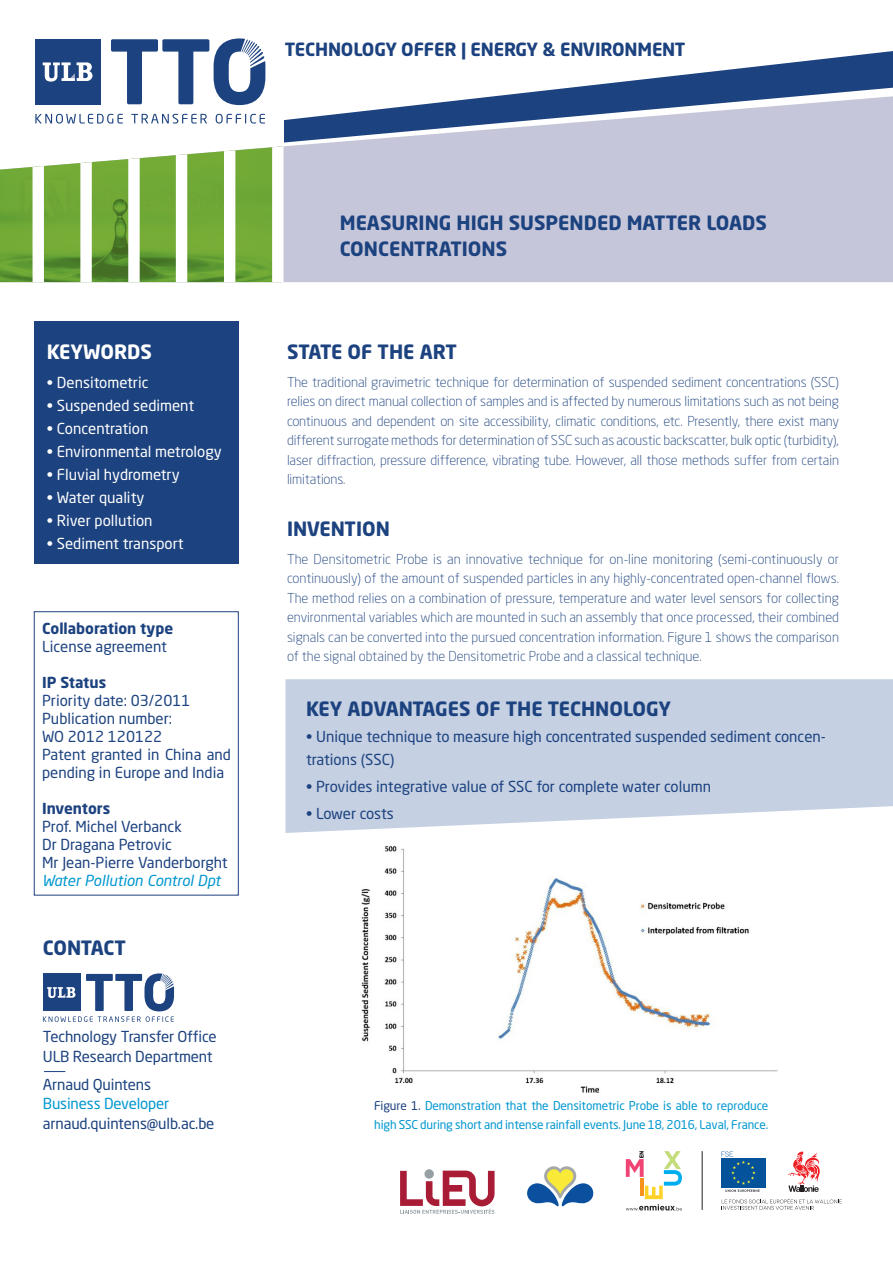
<style>
.page{position:relative;width:893px;height:1263px;background:#fff}
.page>*{position:absolute;margin:0;border:0;box-sizing:border-box;transform-origin:0 0}
.t1{font:700 19.5px/25.5px "Neo Sans Std";color:#1c427f}
.t2{font:700 19.5px "Neo Sans Std";color:#fff}
.t3{font:700 19.5px "Neo Sans Std";letter-spacing:-.02em;color:#1c427f}
.t4{font:700 18px "Neo Sans Std";letter-spacing:-.01em;color:#1c427f}
.t5{font:15px/23.1px "Neo Sans Std";color:#1c427f}
.t6{font:15px "Neo Sans Std";color:#fff}
.t7{font:700 15px "Neo Sans Std";color:#1c427f}
.t8{font:italic 15px "Neo Sans W1 G";color:#0097cf}
.t9{font:15px "Neo Sans Std";letter-spacing:-.01em;color:#0097cf}
.t10{font:300 13.5px/19.5px "Neo Sans W1 G";letter-spacing:-.01em;color:#1c427f;text-align:justify}
.t11{font:12px/19.5px "Neo Sans Std";letter-spacing:-.01em;color:#0097cf}
.s1{color:#1c427f}
</style>
<div class="page">
<img style="left:361px;top:846px;width:417px;height:247px">
<svg style="left:35px;top:51px;width:858px;height:45px"></svg>
<svg style="left:35px;top:96px;width:858px;height:186px;background:#bfc2d7"></svg>
<svg style="left:0;top:146px;width:284px;height:136px"></svg>
<svg style="left:35px;top:114px;width:88px;height:10px"></svg>
<svg style="left:131px;top:114px;width:76px;height:10px"></svg>
<svg style="left:216px;top:114px;width:49px;height:10px"></svg>
<div style="left:36px;top:39px;width:65px;height:65px;background:#1c427f"></div>
<svg style="left:43px;top:62px;width:49px;height:20px"></svg>
<svg style="left:111px;top:38px;width:154px;height:67px"></svg>
<svg style="left:285px;top:679px;width:608px;height:154px;background:#cad4e4"></svg>
<svg style="left:43px;top:973px;width:131px;height:49px"></svg>
<svg style="left:44px;top:1071px;width:21px;height:1px"></svg>
<div style="left:34px;top:321px;width:205px;height:242px;background:#1c427f"></div>
<div style="left:34px;top:611px;width:205px;height:284px;border:1px solid #1c427f"></div>
<div style="left:721px;top:1158px;width:45px;height:29px;background:#04539a"></div>
<hr style="left:702px;top:1151px;width:1px;height:59px;background:#231f20">
<svg style="left:626px;top:1151px;width:56px;height:59px"></svg>
<svg style="left:721px;top:1151px;width:39px;height:41px"></svg>
<svg style="left:722px;top:1198px;width:120px;height:12px"></svg>
<svg style="left:788px;top:1151px;width:32px;height:41px"></svg>
<svg style="left:400px;top:1170px;width:95px;height:44px"></svg>
<div style="left:424px;top:1169px;width:10px;height:10px;background:#96a0a4;border-radius:50%"></div>
<svg style="left:527px;top:1166px;width:66px;height:40px"></svg>
<p class="t4" style="left:285px;top:38px;width:402px">TECHNOLOGY OFFER | ENERGY &amp; ENVIRONMENT</p>
<p class="t2" style="left:47px;top:339px;width:107px">KEYWORDS</p>
<p class="t6" style="left:47px;top:373px;width:103px">• Densitometric</p>
<p class="t6" style="left:47px;top:396px;width:149px">• Suspended sediment</p>
<p class="t6" style="left:47px;top:419px;width:103px">• Concentration</p>
<p class="t6" style="left:47px;top:442px;width:176px">• Environmental metrology</p>
<p class="t6" style="left:47px;top:465px;width:134px">• Fluvial hydrometry</p>
<p class="t6" style="left:47px;top:488px;width:99px">• Water quality</p>
<p class="t6" style="left:47px;top:511px;width:107px">• River pollution</p>
<p class="t6" style="left:47px;top:534px;width:138px">• Sediment transport</p>
<p class="t7" style="left:42px;top:618px;width:133px">Collaboration type</p>
<p class="t5" style="left:42px;top:634px;width:126px">License agreement</p>
<p class="t7" style="left:42px;top:672px;width:66px">IP Status</p>
<p class="t5" style="left:42px;top:688px;width:150px">Priority date: 03/2011</p>
<p class="t5" style="left:42px;top:706px;width:132px">Publication number:</p>
<p class="t5" style="left:42px;top:724px;width:122px">WO 2012 120122</p>
<p class="t5" style="left:42px;top:745px;width:191px;line-height:18px">Patent granted in China and pending in Europe and India</p>
<p class="t7" style="left:42px;top:798px;width:70px">Inventors</p>
<p class="t5" style="left:42px;top:814px;width:141px">Prof. Michel Verbanck</p>
<p class="t5" style="left:42px;top:832px;width:131px">Dr Dragana Petrovic</p>
<p class="t5" style="left:42px;top:850px;width:187px">Mr Jean-Pierre Vanderborght</p>
<p class="t8" style="left:42px;top:871px;width:180px">Water Pollution Control Dpt</p>
<p class="t3" style="left:43px;top:935px;width:84px">CONTACT</p>
<p class="t5" style="left:43px;top:1025px;width:175px">Technology Transfer Office</p>
<p class="t5" style="left:43px;top:1044px;width:171px">ULB Research Department</p>
<p class="t5" style="left:43px;top:1072px;width:110px">Arnaud Quintens</p>
<p class="t9" style="left:43px;top:1095px;width:128px">Business Developer</p>
<p class="t5" style="left:43px;top:1111px;width:173px">arnaud.quintens@ulb.ac.be</p>
<p class="t1" style="left:340px;top:210px;width:429px">MEASURING HIGH SUSPENDED MATTER LOADS<br>CONCENTRATIONS</p>
<p class="t1" style="left:287px;top:338px;width:171px">STATE OF THE ART</p>
<p class="t10" style="left:287px;top:372px;width:553px">The traditional gravimetric technique for determination of suspended sediment concentrations (SSC) relies on direct manual collection of samples and is affected by numerous limitations such as not being continuous and dependent on site accessibility, climatic conditions, etc. Presently, there exist many different surrogate methods for determination of SSC such as acoustic backscatter, bulk optic (turbidity), laser diffraction, pressure difference, vibrating tube. However, all those methods suffer from certain limitations.</p>
<p class="t1" style="left:287px;top:515px;width:104px">INVENTION</p>
<p class="t10" style="left:287px;top:549px;width:553px">The Densitometric Probe is an innovative technique for on-line monitoring (semi-continuously or continuously) of the amount of suspended particles in any highly-concentrated open-channel flows.<br>The method relies on a combination of pressure, temperature and water level sensors for collecting environmental variables which are mounted in such an assembly that once processed, their combined signals can be converted into the pursued concentration information. Figure 1 shows the comparison of the signal obtained by the Densitometric Probe and a classical technique.</p>
<p class="t1" style="left:306px;top:695px;width:366px">KEY ADVANTAGES OF THE TECHNOLOGY</p>
<p class="t5" style="left:306px;top:724px;width:521px">• Unique technique to measure high concentrated suspended sediment concen&shy;trations (SSC)</p>
<p class="t5" style="left:306px;top:774px;width:406px">• Provides integrative value of SSC for complete water column</p>
<p class="t5" style="left:306px;top:801px;width:89px">• Lower costs</p>
<p class="t11" style="left:374px;top:1095px;width:396px"><span class="s1">Figure 1.</span> Demonstration that the Densitometric Probe is able to reproduce high SSC during short and intense rainfall events. June 18, 2016, Laval, France.</p>
</div>
